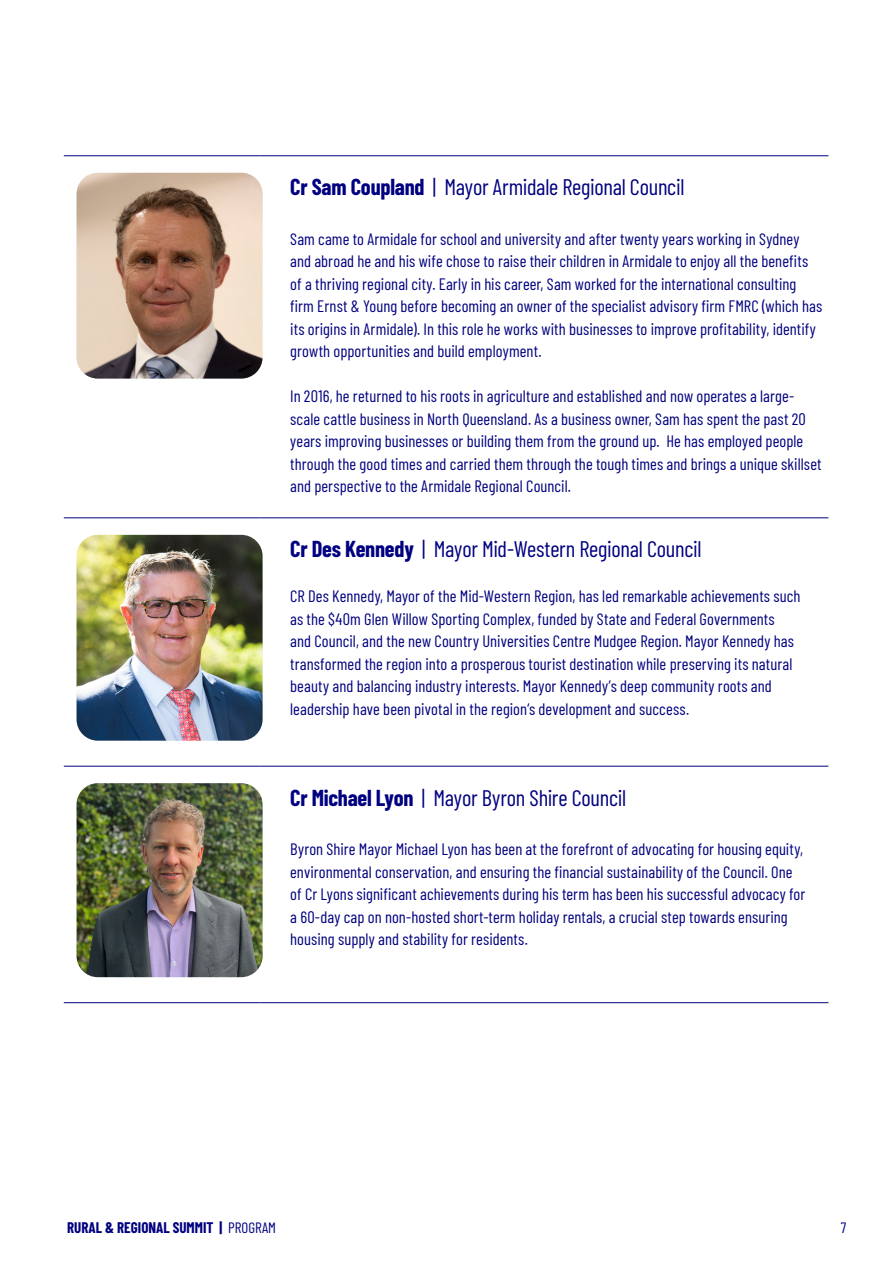
<style>
.page{position:relative;width:893px;height:1263px;background:#fff}
.page>*{position:absolute;margin:0;border:0;box-sizing:border-box;transform-origin:0 0}
.t1{font:22.5px "Barlow Condensed";letter-spacing:-.01em;color:#000080}
.t2{font:16.5px/22.5px "Barlow Condensed";letter-spacing:.005em;color:#000080}
.t3{font:700 15px "Barlow Condensed";color:#000080}
.t4{font:15px "Barlow Condensed";color:#000080}
.s1{font-weight:700}
.s2{font-weight:400}
</style>
<div class="page">
<hr style="left:64px;top:155px;width:196px;height:1px;background:#000080">
<hr style="left:64px;top:518px;width:196px;height:1px;background:#000080">
<hr style="left:64px;top:766px;width:196px;height:1px;background:#000080">
<hr style="left:64px;top:1002px;width:196px;height:1px;background:#000080">
<hr style="left:260px;top:155px;width:568px;height:1px;background:#000080">
<hr style="left:260px;top:518px;width:568px;height:1px;background:#000080">
<hr style="left:260px;top:766px;width:568px;height:1px;background:#000080">
<hr style="left:260px;top:1002px;width:568px;height:1px;background:#000080">
<img style="left:77px;top:173px;width:186px;height:206px">
<img style="left:77px;top:535px;width:186px;height:206px">
<img style="left:77px;top:783px;width:186px;height:194px">
<h1 class="t1" style="left:290px;top:171px;width:396px"><span class="s1">Cr Sam Coupland</span> | Mayor Armidale Regional Council</h1>
<p class="t2" style="left:290px;top:226px;width:534px">Sam came to Armidale for school and university and after twenty years working in Sydney and abroad he and his wife chose to raise their children in Armidale to enjoy all the benefits of a thriving regional city. Early in his career, Sam worked for the international consulting firm Ernst &amp; Young before becoming an owner of the specialist advisory firm FMRC (which has its origins in Armidale). In this role he works with businesses to improve profitability, identify growth opportunities and build employment.</p>
<p class="t2" style="left:290px;top:384px;width:533px">In 2016, he returned to his roots in agriculture and established and now operates a large&shy;scale cattle business in North Queensland. As a business owner, Sam has spent the past 20 years improving businesses or building them from the ground up. He has employed people through the good times and carried them through the tough times and brings a unique skillset and perspective to the Armidale Regional Council.</p>
<h1 class="t1" style="left:290px;top:533px;width:413px"><span class="s1">Cr Des Kennedy</span> | Mayor Mid-Western Regional Council</h1>
<p class="t2" style="left:290px;top:584px;width:512px">CR Des Kennedy, Mayor of the Mid-Western Region, has led remarkable achievements such as the $40m Glen Willow Sporting Complex, funded by State and Federal Governments<br>and Council, and the new Country Universities Centre Mudgee Region. Mayor Kennedy has transformed the region into a prosperous tourist destination while preserving its natural beauty and balancing industry interests. Mayor Kennedy’s deep community roots and leadership have been pivotal in the region’s development and success.</p>
<h1 class="t1" style="left:290px;top:781px;width:338px"><span class="s1">Cr Michael Lyon</span> | Mayor Byron Shire Council</h1>
<p class="t2" style="left:290px;top:837px;width:517px">Byron Shire Mayor Michael Lyon has been at the forefront of advocating for housing equity, environmental conservation, and ensuring the financial sustainability of the Council. One of Cr Lyons significant achievements during his term has been his successful advocacy for a 60-day cap on non-hosted short-term holiday rentals, a crucial step towards ensuring housing supply and stability for residents.</p>
<p class="t3" style="left:67px;top:1217px;width:210px">RURAL &amp; REGIONAL SUMMIT | <span class="s2">PROGRAM</span></p>
<p class="t4" style="left:841px;top:1217px;width:7px">7</p>
</div>
